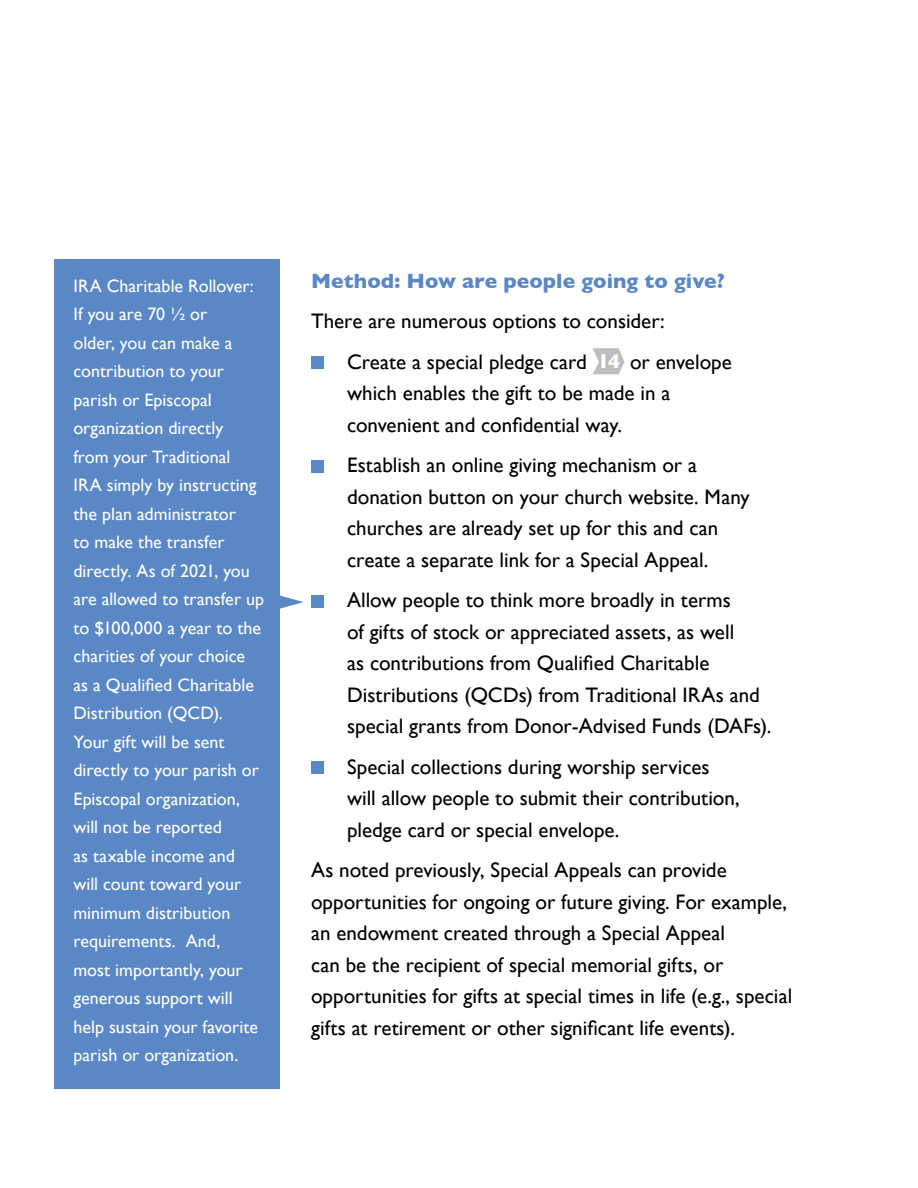
<style>
.page{position:relative;width:918px;height:1188px;background:#fff}
.page>*{position:absolute;margin:0;border:0;box-sizing:border-box;transform-origin:0 0}
.t1{font:21px/31.5px "Gill Sans";color:#000}
.t2{font:700 21px "Gill Sans";color:#5a87c6}
.t3{font:18px/28.5px "Gill Sans";color:#fff}
.s1{font-weight:700;font-size:20.4px;color:#fff}
</style>
<div class="page">
<div style="left:311px;top:356px;width:12px;height:13px;background:#5a87c6"></div>
<svg style="left:593px;top:348px;width:32px;height:26px"></svg>
<div style="left:311px;top:460px;width:12px;height:12px;background:#5a87c6"></div>
<div style="left:311px;top:595px;width:12px;height:12px;background:#5a87c6"></div>
<div style="left:311px;top:761px;width:12px;height:13px;background:#5a87c6"></div>
<svg style="left:280px;top:595px;width:23px;height:14px"></svg>
<div style="left:54px;top:260px;width:226px;height:829px;background:#5a87c6"></div>
<p class="t3" style="left:73px;top:271px;width:192px">IRA Charitable Rollover:<br>If you are 70 ½ or<br>older, you can make a contribution to your parish or Episcopal organization directly<br>from your Traditional<br>IRA simply by instructing the plan administrator<br>to make the transfer directly. As of 2021, you are allowed to transfer up to $100,000 a year to the charities of your choice as a Qualified Charitable<br>Distribution (QCD).<br>Your gift will be sent directly to your parish or<br>Episcopal organization, will not be reported<br>as taxable income and will count toward your minimum distribution requirements. And,<br>most importantly, your generous support will help sustain your favorite parish or organization.</p>
<p class="t2" style="left:311px;top:264px;width:415px">Method: How are people going to give?</p>
<p class="t1" style="left:347px;top:301px;width:386px;line-height:40.5px;text-indent:-36px">There are numerous options to consider:<br>Create a special pledge card <span class="s1">14</span> or envelope</p>
<p class="t1" style="left:347px;top:377px;width:325px">which enables the gift to be made in a convenient and confidential way.</p>
<p class="t1" style="left:347px;top:449px;width:404px">Establish an online giving mechanism or a donation button on your church website. Many churches are already set up for this and can create a separate link for a Special Appeal.</p>
<p class="t1" style="left:347px;top:584px;width:426px">Allow people to think more broadly in terms<br>of gifts of stock or appreciated assets, as well<br>as contributions from Qualified Charitable Distributions (QCDs) from Traditional IRAs and special grants from Donor-Advised Funds (DAFs).</p>
<p class="t1" style="left:347px;top:751px;width:394px">Special collections during worship services will allow people to submit their contribution, pledge card or special envelope.</p>
<p class="t1" style="left:311px;top:854px;width:483px">As noted previously, Special Appeals can provide opportunities for ongoing or future giving. For example, an endowment created through a Special Appeal<br>can be the recipient of special memorial gifts, or opportunities for gifts at special times in life (e.g., special gifts at retirement or other significant life events).</p>
</div>
